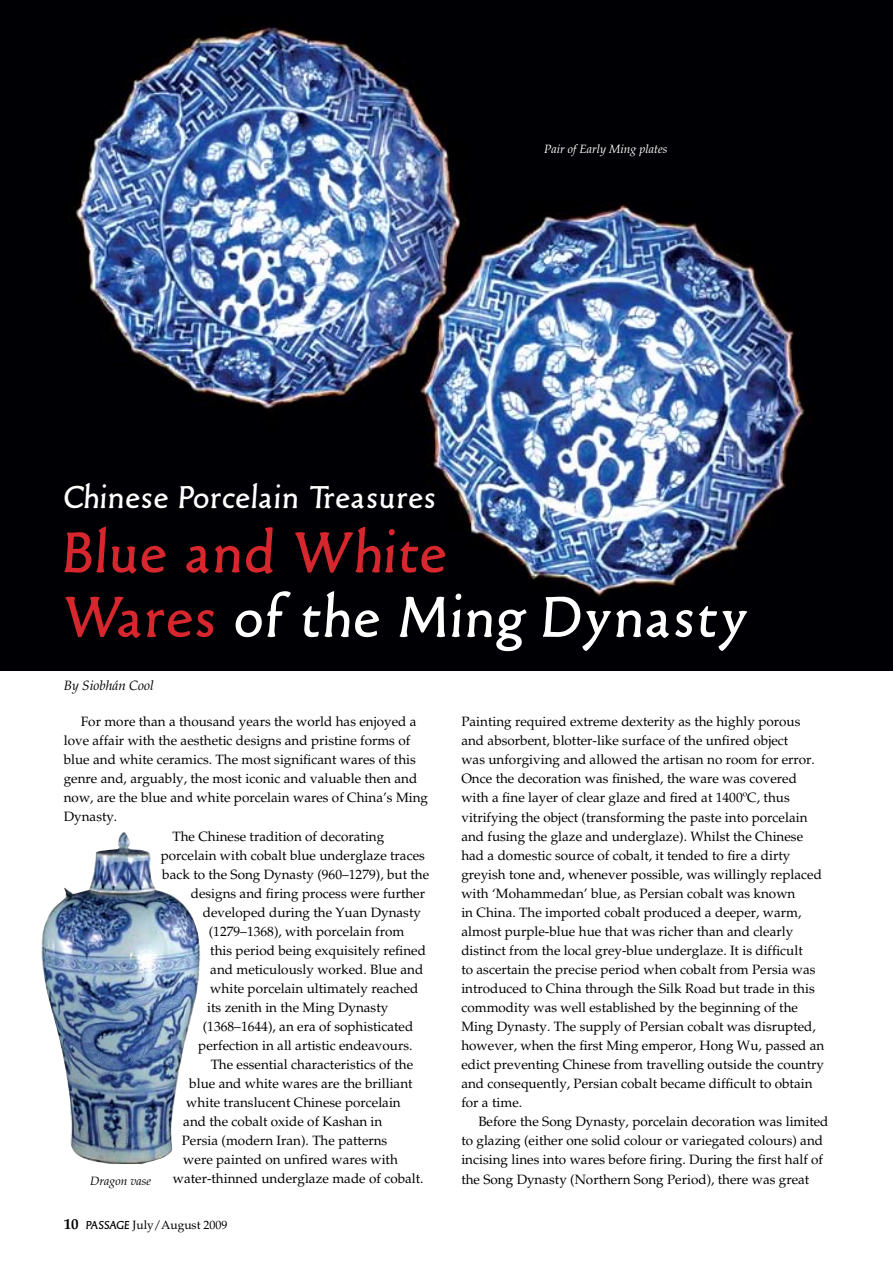
<style>
.page{position:relative;width:893px;height:1263px;background:#fff}
.page>*{position:absolute;margin:0;border:0;box-sizing:border-box;transform-origin:0 0}
.t1{font:60px/64.5px "Old Typefaces";letter-spacing:.045em;color:#d5272d}
.t2{font:33px "Old Typefaces";letter-spacing:.04em;color:#fff}
.t3{font:13.5px/19px "Palatino";color:#000}
.t4{font:italic 13.5px "Palatino";color:#000}
.t5{font:12px "Palatino";color:#000}
.t6{font:italic 12px "Palatino";color:#fff}
.t7{font:italic 12px "Palatino";color:#000}
.s1{color:#fff}
.s2{font-weight:700;font-size:15px}
.s3{font-family:"Old Typefaces"}
</style>
<div class="page">
<img style="left:0;top:0;width:893px;height:670px">
<img style="left:41px;top:832px;width:159px;height:332px">
<p class="t6" style="left:544px;top:142px;width:125px">Pair of Early Ming plates</p>
<h2 class="t2" style="left:64px;top:478px;width:373px">Chinese Porcelain Treasures</h2>
<h1 class="t1" style="left:64px;top:521px;width:684px">Blue and White<br>Wares <span class="s1">of the Ming Dynasty</span></h1>
<p class="t4" style="left:64px;top:677px;width:92px">By Siobhán Cool</p>
<p class="t3" style="left:81px;top:712px;width:337px">For more than a thousand years the world has enjoyed a</p>
<p class="t3" style="left:64px;top:731px;width:348px">love affair with the aesthetic designs and pristine forms of</p>
<p class="t3" style="left:64px;top:750px;width:354px">blue and white ceramics. The most significant wares of this</p>
<p class="t3" style="left:64px;top:769px;width:355px">genre and, arguably, the most iconic and valuable then and</p>
<p class="t3" style="left:64px;top:788px;width:366px">now, are the blue and white porcelain wares of China’s Ming</p>
<p class="t3" style="left:64px;top:807px;width:55px">Dynasty.</p>
<p class="t3" style="left:172px;top:827px;width:213px">The Chinese tradition of decorating</p>
<p class="t3" style="left:161px;top:846px;width:266px">porcelain with cobalt blue underglaze traces</p>
<p class="t3" style="left:162px;top:865px;width:268px">back to the Song Dynasty (960–1279), but the</p>
<p class="t3" style="left:191px;top:884px;width:236px">designs and firing process were further</p>
<p class="t3" style="left:203px;top:903px;width:220px">developed during the Yuan Dynasty</p>
<p class="t3" style="left:209px;top:922px;width:197px">(1279–1368), with porcelain from</p>
<p class="t3" style="left:210px;top:941px;width:217px">this period being exquisitely refined</p>
<p class="t3" style="left:210px;top:960px;width:215px">and meticulously worked. Blue and</p>
<p class="t3" style="left:210px;top:979px;width:210px">white porcelain ultimately reached</p>
<p class="t3" style="left:207px;top:998px;width:182px">its zenith in the Ming Dynasty</p>
<p class="t3" style="left:203px;top:1017px;width:212px">(1368–1644), an era of sophisticated</p>
<p class="t3" style="left:198px;top:1036px;width:216px">perfection in all artistic endeavours.</p>
<p class="t3" style="left:211px;top:1055px;width:204px">The essential characteristics of the</p>
<p class="t3" style="left:189px;top:1074px;width:225px">blue and white wares are the brilliant</p>
<p class="t3" style="left:186px;top:1093px;width:216px">white translucent Chinese porcelain</p>
<p class="t3" style="left:183px;top:1112px;width:201px">and the cobalt oxide of Kashan in</p>
<p class="t3" style="left:182px;top:1131px;width:207px">Persia (modern Iran). The patterns</p>
<p class="t3" style="left:183px;top:1150px;width:216px">were painted on unfired wares with</p>
<p class="t3" style="left:173px;top:1169px;width:252px">water-thinned underglaze made of cobalt.</p>
<p class="t7" style="left:90px;top:1173px;width:62px">Dragon vase</p>
<p class="t5" style="left:64px;top:1218px;width:165px"><span class="s2">10</span> <span class="s3">PASSAGE</span> July/August 2009</p>
<p class="t3" style="left:461px;top:712px;width:364px">Painting required extreme dexterity as the highly porous and absorbent, blotter-like surface of the unfired object<br>was unforgiving and allowed the artisan no room for error.<br>Once the decoration was finished, the ware was covered with a fine layer of clear glaze and fired at 1400ºC, thus vitrifying the object (transforming the paste into porcelain and fusing the glaze and underglaze). Whilst the Chinese had a domestic source of cobalt, it tended to fire a dirty greyish tone and, whenever possible, was willingly replaced with ‘Mohammedan’ blue, as Persian cobalt was known<br>in China. The imported cobalt produced a deeper, warm, almost purple-blue hue that was richer than and clearly distinct from the local grey-blue underglaze. It is difficult<br>to ascertain the precise period when cobalt from Persia was introduced to China through the Silk Road but trade in this commodity was well established by the beginning of the Ming Dynasty. The supply of Persian cobalt was disrupted, however, when the first Ming emperor, Hong Wu, passed an edict preventing Chinese from travelling outside the country and consequently, Persian cobalt became difficult to obtain for a time.</p>
<p class="t3" style="left:461px;top:1112px;width:369px;text-indent:17px">Before the Song Dynasty, porcelain decoration was limited to glazing (either one solid colour or variegated colours) and incising lines into wares before firing. During the first half of the Song Dynasty (Northern Song Period), there was great</p>
</div>
